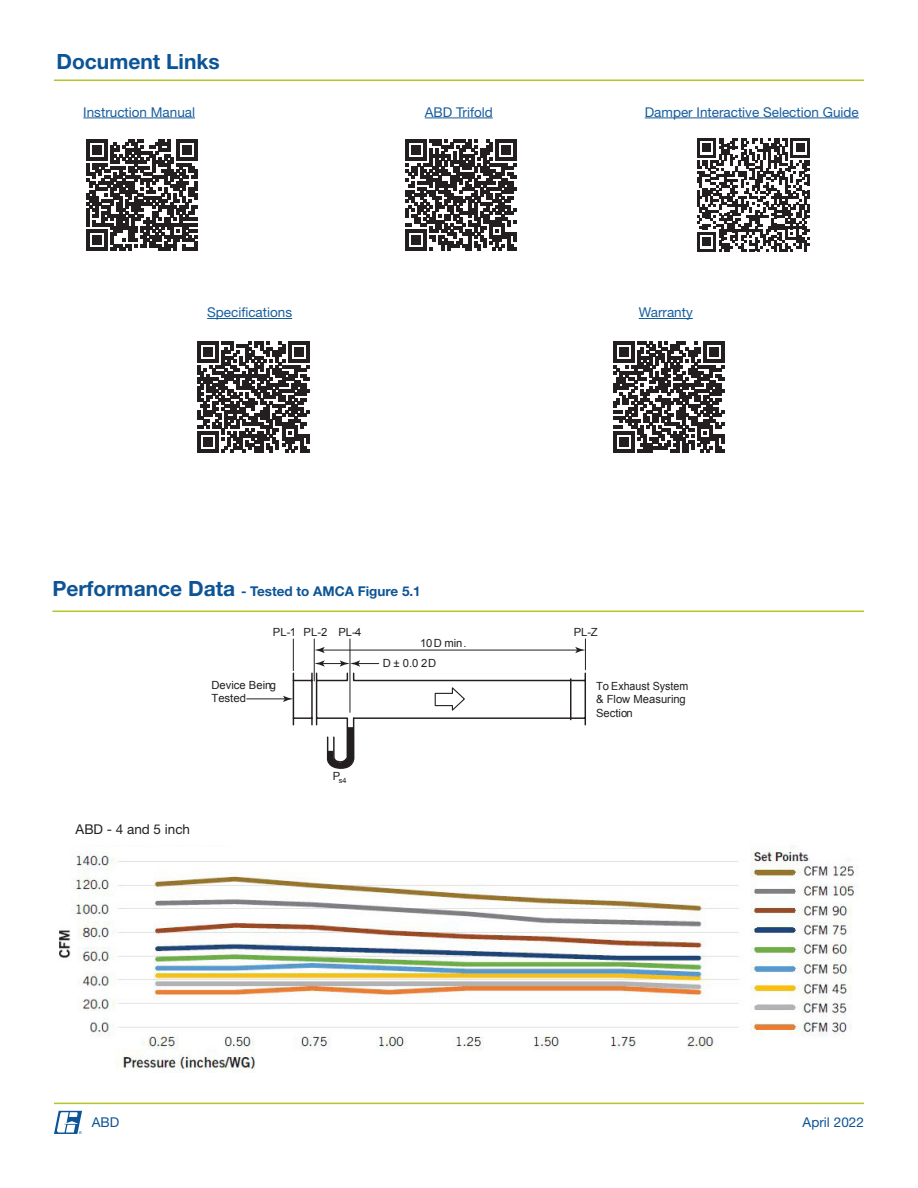
<style>
.page{position:relative;width:918px;height:1188px;background:#fff}
.page>*{position:absolute;margin:0;border:0;box-sizing:border-box;transform-origin:0 0}
.Subheading{font:700 21px "Helvetica Neue LT Std";color:#0d5496}
.Body{font:13.5px "Helvetica Neue LT Std";color:#175d9e}
.Subheading-2{font:700 13.5px "Helvetica Neue LT Std";color:#0d5496}
.Body-2{font:13.5px "Helvetica Neue LT Std";color:#231f20}
.t1{font:13.5px "Helvetica Neue LT Std";color:#0d5496}
.t2{font:11.25px/13.5px "Arial";color:#231f20}
.t3{font:7.35px "Arial";color:#231f20}
.s1{font-size:21px}
</style>
<div class="page">
<img style="left:59px;top:845px;width:798px;height:227px">
<hr style="left:314px;top:639px;width:1px;height:42px;background:#231f20">
<hr style="left:293px;top:639px;width:1px;height:32px;background:#231f20">
<hr style="left:350px;top:639px;width:1px;height:73px;background:#231f20">
<hr style="left:585px;top:639px;width:1px;height:31px;background:#231f20">
<hr style="left:321px;top:650px;width:258px;height:1px;background:#231f20">
<svg style="left:575px;top:647px;width:11px;height:6px"></svg>
<svg style="left:314px;top:647px;width:11px;height:6px"></svg>
<hr style="left:247px;top:699px;width:39px;height:1px;background:#231f20">
<svg style="left:283px;top:660px;width:303px;height:109px"></svg>
<hr style="left:52px;top:611px;width:812px;height:1px;background:#b5c527">
<hr style="left:83px;top:118px;width:112px;height:1px;background:#175d9e">
<svg style="left:87px;top:139px;width:111px;height:111px"></svg>
<hr style="left:425px;top:118px;width:68px;height:1px;background:#175d9e">
<svg style="left:405px;top:139px;width:111px;height:111px"></svg>
<hr style="left:645px;top:118px;width:214px;height:1px;background:#175d9e">
<svg style="left:697px;top:138px;width:113px;height:113px"></svg>
<hr style="left:207px;top:318px;width:85px;height:1px;background:#175d9e">
<svg style="left:198px;top:342px;width:111px;height:111px"></svg>
<hr style="left:639px;top:318px;width:54px;height:1px;background:#175d9e">
<svg style="left:614px;top:342px;width:111px;height:111px"></svg>
<hr style="left:54px;top:1103px;width:810px;height:1px;background:#b5c527">
<hr style="left:54px;top:80px;width:810px;height:1px;background:#b5c527">
<svg style="left:54px;top:1111px;width:28px;height:23px"></svg>
<p class="Subheading" style="left:57px;top:49px;width:165px">Document Links</p>
<p class="Body" style="left:83px;top:104px;width:113px">Instruction Manual</p>
<p class="Body" style="left:425px;top:104px;width:69px">ABD Trifold</p>
<p class="Body" style="left:645px;top:104px;width:216px">Damper Interactive Selection Guide</p>
<p class="Body" style="left:207px;top:304px;width:86px">Specifications</p>
<p class="Body" style="left:639px;top:304px;width:55px">Warranty</p>
<p class="Subheading-2" style="left:52px;top:583px;width:370px"><span class="s1">Performance Data</span> - Tested to AMCA Figure 5.1</p>
<p class="t2" style="left:273px;top:625px;width:90px">PL-1 PL-2 PL-4</p>
<p class="t2" style="left:211px;top:678px;width:66px">Device Being<br>Tested</p>
<p class="t2" style="left:383px;top:633px;width:85px;line-height:20.2px;text-indent:37px">10D min.<br>D ± 0.0 2D</p>
<p class="Body-2" style="left:76px;top:821px;width:116px">ABD - 4 and 5 inch</p>
<p class="t3" style="left:333px;top:775px;width:15px"><sup>P</sup>s4</p>
<p class="t2" style="left:574px;top:625px;width:25px">PL-Z</p>
<p class="t2" style="left:596px;top:679px;width:94px">To Exhaust System &amp; Flow Measuring<br>Section</p>
<p class="t1" style="left:92px;top:1114px;width:29px">ABD</p>
<p class="t1" style="left:803px;top:1114px;width:63px">April 2022</p>
</div>
